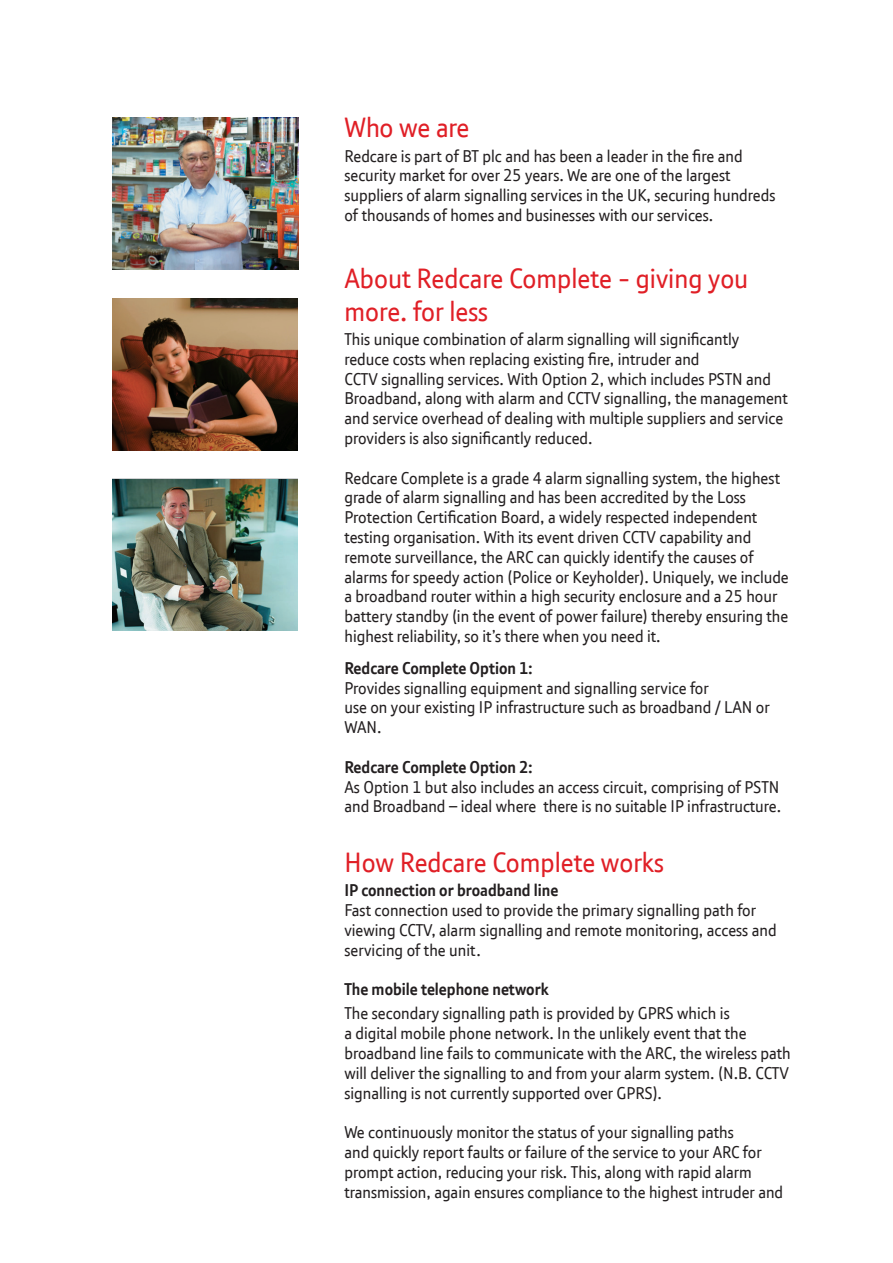
<style>
.page{position:relative;width:893px;height:1263px;background:#fff}
.page>*{position:absolute;margin:0;border:0;box-sizing:border-box;transform-origin:0 0}
.t1{font:27px/33px "New BT";color:#e01f26}
.t2{font:16.5px/19.8px "New BT";color:#231f20}
.t3{font:700 16.5px "New BT";color:#231f20}
</style>
<div class="page">
<img style="left:112px;top:118px;width:186px;height:152px">
<img style="left:112px;top:298px;width:186px;height:152px">
<img style="left:112px;top:479px;width:186px;height:152px">
<p class="t1" style="left:344px;top:111px;width:126px">Who we are</p>
<p class="t2" style="left:344px;top:145px;width:400px">Redcare is part of BT plc and has been a leader in the fire and</p>
<p class="t2" style="left:344px;top:165px;width:432px">security market for over 25 years. We are one of the largest suppliers of alarm signalling services in the UK, securing hundreds of thousands of homes and businesses with our services.</p>
<p class="t1" style="left:344px;top:261px;width:405px">About Redcare Complete - giving you more. for less</p>
<p class="t2" style="left:344px;top:329px;width:396px">This unique combination of alarm signalling will significantly</p>
<p class="t2" style="left:344px;top:349px;width:357px">reduce costs when replacing existing fire, intruder and</p>
<p class="t2" style="left:344px;top:368px;width:445px">CCTV signalling services. With Option 2, which includes PSTN and Broadband, along with alarm and CCTV signalling, the management and service overhead of dealing with multiple suppliers and service providers is also significantly reduced.</p>
<p class="t2" style="left:344px;top:467px;width:446px">Redcare Complete is a grade 4 alarm signalling system, the highest grade of alarm signalling and has been accredited by the Loss Protection Certification Board, a widely respected independent testing organisation. With its event driven CCTV capability and remote surveillance, the ARC can quickly identify the causes of alarms for speedy action (Police or Keyholder). Uniquely, we include a broadband router within a high security enclosure and a 25 hour battery standby (in the event of power failure) thereby ensuring the highest reliability, so it’s there when you need it.</p>
<p class="t3" style="left:344px;top:658px;width:190px">Redcare Complete Option 1:</p>
<p class="t2" style="left:344px;top:677px;width:366px">Provides signalling equipment and signalling service for</p>
<p class="t2" style="left:344px;top:697px;width:427px">use on your existing IP infrastructure such as broadband / LAN or</p>
<p class="t2" style="left:344px;top:717px;width:39px">WAN.</p>
<p class="t3" style="left:344px;top:757px;width:190px">Redcare Complete Option 2:</p>
<p class="t2" style="left:344px;top:776px;width:438px">As Option 1 but also includes an access circuit, comprising of PSTN and Broadband – ideal where there is no suitable IP infrastructure.</p>
<p class="t1" style="left:344px;top:845px;width:321px">How Redcare Complete works</p>
<p class="t3" style="left:344px;top:880px;width:216px">IP connection or broadband line</p>
<p class="t2" style="left:344px;top:900px;width:413px">Fast connection used to provide the primary signalling path for</p>
<p class="t2" style="left:344px;top:919px;width:434px">viewing CCTV, alarm signalling and remote monitoring, access and</p>
<p class="t2" style="left:344px;top:939px;width:138px">servicing of the unit.</p>
<p class="t3" style="left:344px;top:979px;width:206px">The mobile telephone network</p>
<p class="t2" style="left:344px;top:1003px;width:387px">The secondary signalling path is provided by GPRS which is</p>
<p class="t2" style="left:344px;top:1023px;width:404px">a digital mobile phone network. In the unlikely event that the</p>
<p class="t2" style="left:344px;top:1043px;width:448px">broadband line fails to communicate with the ARC, the wireless path</p>
<p class="t2" style="left:344px;top:1063px;width:446px">will deliver the signalling to and from your alarm system. (N.B. CCTV signalling is not currently supported over GPRS).</p>
<p class="t2" style="left:344px;top:1122px;width:391px">We continuously monitor the status of your signalling paths</p>
<p class="t2" style="left:344px;top:1142px;width:419px">and quickly report faults or failure of the service to your ARC for</p>
<p class="t2" style="left:344px;top:1162px;width:409px">prompt action, reducing your risk. This, along with rapid alarm</p>
<p class="t2" style="left:344px;top:1181px;width:440px">transmission, again ensures compliance to the highest intruder and</p>
</div>
